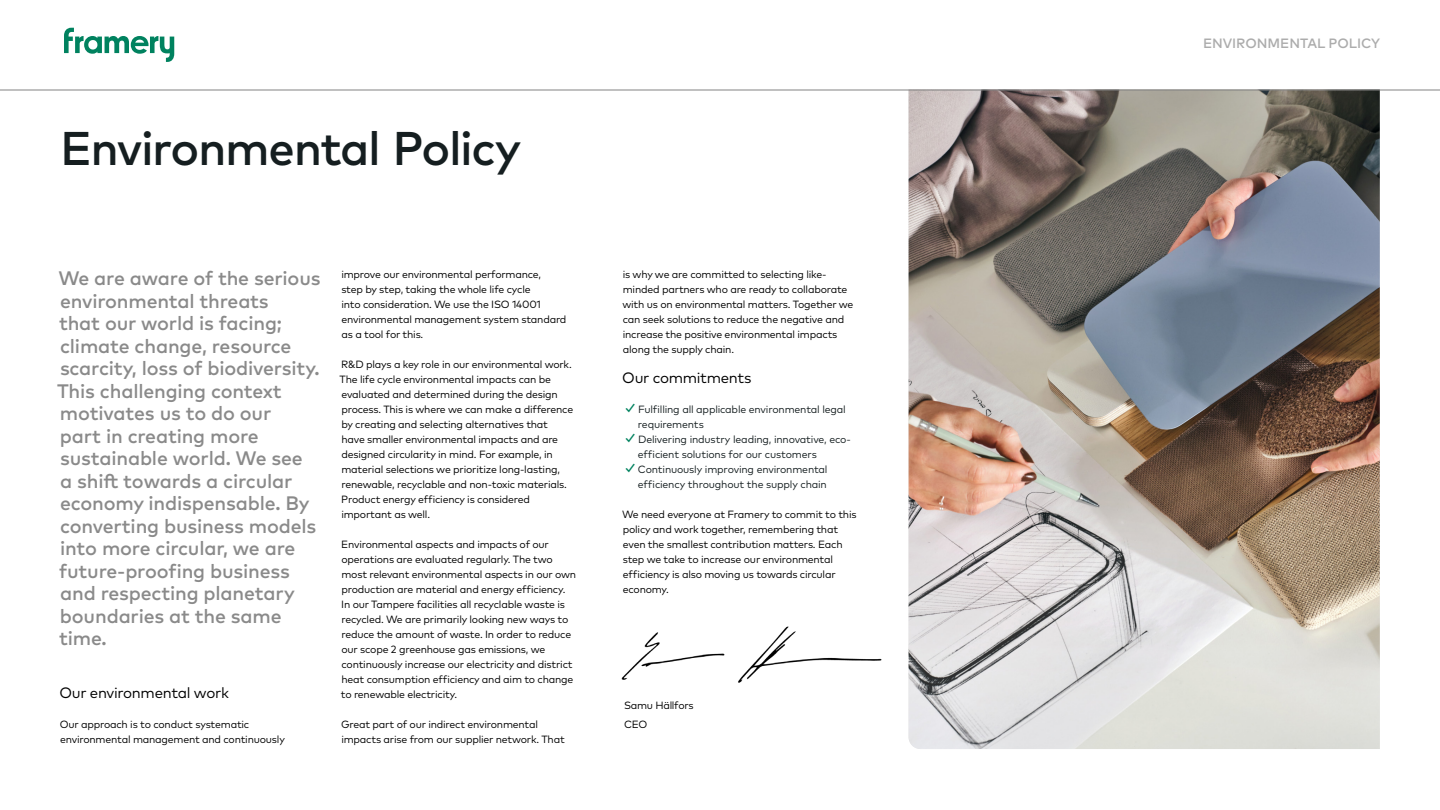
<style>
.page{position:relative;width:1440px;height:810px;background:#fff}
.page>*{position:absolute;margin:0;border:0;box-sizing:border-box;transform-origin:0 0}
.t1{font:500 47.25px "Mark Pro";letter-spacing:-.035em;color:#151e20}
.t2{font:500 19.5px/22.5px "Mark Pro";letter-spacing:-.01em;color:#8a8a8a}
.t3{font:15px "Mark Pro";letter-spacing:-.02em;color:#000}
.t4{font:500 13.5px "Mark Pro";letter-spacing:-.005em;color:#acacac}
.t5{font:10.5px/15px "Mark Pro";letter-spacing:-.02em;color:#000}
.t6{font:10.5px/15px "Mark Pro";letter-spacing:-.015em;color:#151e20}
.s1{font-weight:500;font-size:14.25px;color:#00825f}
</style>
<div class="page">
<svg style="left:64px;top:28px;width:110px;height:34px"></svg>
<img style="left:909px;top:91px;width:471px;height:658px">
<img style="left:621px;top:626px;width:261px;height:57px">
<hr style="left:0;top:90px;width:1440px;height:1px;background:#828282">
<h1 class="t1" style="left:60px;top:113px;width:462px">Environmental Policy</h1>
<p class="t2" style="left:57px;top:265px;width:265px">We are aware of the serious environmental threats<br>that our world is facing; climate change, resource scarcity, loss of biodiversity.<br>This challenging context motivates us to do our<br>part in creating more sustainable world. We see<br>a shift towards a circular economy indispensable. By converting business models into more circular, we are future-proofing business and respecting planetary boundaries at the same time.</p>
<h3 class="t3" style="left:60px;top:681px;width:171px">Our environmental work</h3>
<p class="t5" style="left:60px;top:715px;width:227px">Our approach is to conduct systematic environmental management and continuously</p>
<p class="t5" style="left:341px;top:265px;width:227px">improve our environmental performance,<br>step by step, taking the whole life cycle<br>into consideration. We use the ISO 14001 environmental management system standard as a tool for this.</p>
<p class="t5" style="left:340px;top:355px;width:235px">R&amp;D plays a key role in our environmental work.<br>The life cycle environmental impacts can be evaluated and determined during the design process. This is where we can make a difference by creating and selecting alternatives that<br>have smaller environmental impacts and are designed circularity in mind. For example, in material selections we prioritize long-lasting, renewable, recyclable and non-toxic materials.<br>Product energy efficiency is considered important as well.</p>
<p class="t5" style="left:341px;top:536px;width:237px">Environmental aspects and impacts of our operations are evaluated regularly. The two most relevant environmental aspects in our own production are material and energy efficiency.<br>In our Tampere facilities all recyclable waste is recycled. We are primarily looking new ways to reduce the amount of waste. In order to reduce our scope 2 greenhouse gas emissions, we continuously increase our electricity and district heat consumption efficiency and aim to change to renewable electricity.</p>
<p class="t5" style="left:341px;top:716px;width:225px">Great part of our indirect environmental impacts arise from our supplier network. That</p>
<p class="t5" style="left:622px;top:266px;width:233px">is why we are committed to selecting like&shy;minded partners who are ready to collaborate with us on environmental matters. Together we can seek solutions to reduce the negative and increase the positive environmental impacts along the supply chain.</p>
<h3 class="t3" style="left:622px;top:366px;width:131px">Our commitments</h3>
<p class="t6" style="left:638px;top:400px;width:210px;text-indent:-15px"><span class="s1">✓</span>Fulfilling all applicable environmental legal requirements</p>
<p class="t6" style="left:638px;top:430px;width:214px;text-indent:-15px"><span class="s1">✓</span>Delivering industry leading, innovative, eco&shy;efficient solutions for our customers</p>
<p class="t6" style="left:623px;top:460px;width:206px;text-align:right"><span class="s1">✓</span>Continuously improving environmental efficiency throughout the supply chain</p>
<p class="t5" style="left:622px;top:505px;width:236px">We need everyone at Framery to commit to this policy and work together, remembering that even the smallest contribution matters. Each step we take to increase our environmental efficiency is also moving us towards circular economy.</p>
<p class="t5" style="left:624px;top:695px;width:71px;line-height:18.8px">Samu Hällfors<br>CEO</p>
<p class="t4" style="left:1203px;top:33px;width:179px">ENVIRONMENTAL POLICY</p>
</div>
